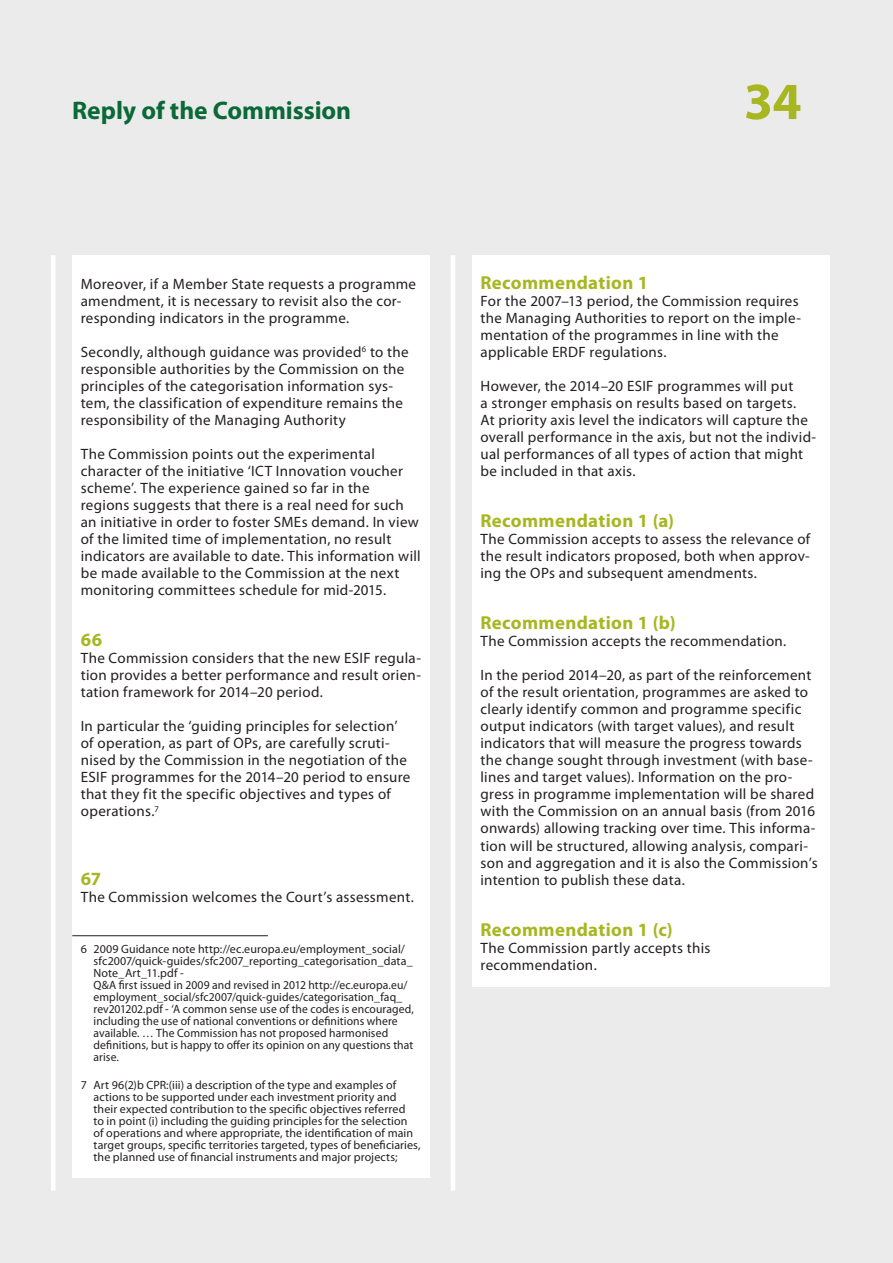
<style>
.page{position:relative;width:893px;height:1263px;background:#ebebeb}
.page>*{position:absolute;margin:0;border:0;box-sizing:border-box;transform-origin:0 0}
.t1{font:700 52.5px "Myriad Pro";color:#a7b621}
.t2{font:700 25.5px "Myriad Pro";letter-spacing:-.005em;color:#0b6938}
.K_03_-_REP_CHIFFRE{font:700 18.75px "Myriad Pro";letter-spacing:.02em;color:#a7b621}
.K_04_-_REP_TEXTE_COU{font:15px/17px "Myriad Pro";letter-spacing:.02em;color:#231f20}
.K_06_-_REP_FOOTNOTES{font:12px/12px "Myriad Pro";letter-spacing:.01em;color:#231f20}
</style>
<div class="page">
<div style="left:51px;top:255px;width:5px;height:936px;background:#fff"></div>
<hr style="left:451px;top:255px;width:4px;height:936px;background:#fff">
<div style="left:472px;top:255px;width:357px;height:731px;background:#fff"></div>
<div style="left:72px;top:255px;width:357px;height:923px;background:#fff"></div>
<hr style="left:72px;top:935px;width:196px;height:1px;background:#231f20">
<h2 class="t2" style="left:72px;top:94px;width:280px">Reply of the Commission</h2>
<h1 class="t1" style="left:744px;top:67px;width:59px">34</h1>
<p class="K_04_-_REP_TEXTE_COU" style="left:81px;top:275px;width:337px">Moreover, if a Member State requests a programme amendment, it is necessary to revisit also the cor‑ responding indicators in the programme.</p>
<p class="K_04_-_REP_TEXTE_COU" style="left:81px;top:343px;width:329px">Secondly, although guidance was provided<sup>6</sup> to the responsible authorities by the Commission on the principles of the categorisation information sys‑ tem, the classification of expenditure remains the responsibility of the Managing Authority</p>
<p class="K_04_-_REP_TEXTE_COU" style="left:81px;top:445px;width:341px">The Commission points out the experimental character of the initiative ‘ICT Innovation voucher scheme’. The experience gained so far in the regions suggests that there is a real need for such an initiative in order to foster SMEs demand. In view of the limited time of implementation, no result indicators are available to date. This information will be made available to the Commission at the next monitoring committees schedule for mid-2015.</p>
<p class="K_03_-_REP_CHIFFRE" style="left:81px;top:628px;width:23px">66</p>
<p class="K_04_-_REP_TEXTE_COU" style="left:81px;top:650px;width:342px;text-align:justify">The Commission considers that the new ESIF regula‑ tion provides a better performance and result orien‑ tation framework for 2014–20 period.</p>
<p class="K_04_-_REP_TEXTE_COU" style="left:81px;top:718px;width:331px">In particular the ‘guiding principles for selection’ of operation, as part of OPs, are carefully scruti‑ nised by the Commission in the negotiation of the ESIF programmes for the 2014–20 period to ensure that they fit the specific objectives and types of operations.<sup>7</sup></p>
<p class="K_03_-_REP_CHIFFRE" style="left:81px;top:866px;width:22px">67</p>
<p class="K_04_-_REP_TEXTE_COU" style="left:81px;top:888px;width:334px">The Commission welcomes the Court’s assessment.</p>
<p class="K_06_-_REP_FOOTNOTES" style="left:94px;top:942px;width:321px;text-indent:-13px">6 2009 Guidance note http://ec.europa.eu/employment_social/ sfc2007/quick‑guides/sfc2007_reporting_categorisation_data_<br>Note_Art_11.pdf -</p>
<p class="K_06_-_REP_FOOTNOTES" style="left:94px;top:978px;width:322px">Q&amp;A first issued in 2009 and revised in 2012 http://ec.europa.eu/ employment_social/sfc2007/quick‑guides/categorisation_faq_ rev201202.pdf - ‘A common sense use of the codes is encouraged, including the use of national conventions or definitions where available. … The Commission has not proposed harmonised definitions, but is happy to offer its opinion on any questions that arise.</p>
<p class="K_06_-_REP_FOOTNOTES" style="left:94px;top:1078px;width:329px;text-indent:-13px">7 Art 96(2)b CPR:(iii) a description of the type and examples of actions to be supported under each investment priority and their expected contribution to the specific objectives referred<br>to in point (i) including the guiding principles for the selection of operations and where appropriate, the identification of main target groups, specific territories targeted, types of beneficiaries, the planned use of financial instruments and major projects;</p>
<p class="K_03_-_REP_CHIFFRE" style="left:480px;top:271px;width:169px">Recommendation 1</p>
<p class="K_04_-_REP_TEXTE_COU" style="left:480px;top:292px;width:322px">For the 2007–13 period, the Commission requires the Managing Authorities to report on the imple‑ mentation of the programmes in line with the applicable ERDF regulations.</p>
<p class="K_04_-_REP_TEXTE_COU" style="left:480px;top:377px;width:337px">However, the 2014–20 ESIF programmes will put<br>a stronger emphasis on results based on targets.<br>At priority axis level the indicators will capture the overall performance in the axis, but not the individ‑ ual performances of all types of action that might be included in that axis.</p>
<p class="K_03_-_REP_CHIFFRE" style="left:480px;top:509px;width:195px">Recommendation 1 (a)</p>
<p class="K_04_-_REP_TEXTE_COU" style="left:480px;top:531px;width:331px;text-align:justify">The Commission accepts to assess the relevance of the result indicators proposed, both when approv‑ ing the OPs and subsequent amendments.</p>
<p class="K_03_-_REP_CHIFFRE" style="left:480px;top:611px;width:197px">Recommendation 1 (b)</p>
<p class="K_04_-_REP_TEXTE_COU" style="left:480px;top:633px;width:307px">The Commission accepts the recommendation.</p>
<p class="K_04_-_REP_TEXTE_COU" style="left:480px;top:667px;width:339px">In the period 2014–20, as part of the reinforcement of the result orientation, programmes are asked to clearly identify common and programme specific output indicators (with target values), and result indicators that will measure the progress towards the change sought through investment (with base‑ lines and target values). Information on the pro‑ gress in programme implementation will be shared with the Commission on an annual basis (from 2016 onwards) allowing tracking over time. This informa‑ tion will be structured, allowing analysis, compari‑ son and aggregation and it is also the Commission’s intention to publish these data.</p>
<p class="K_03_-_REP_CHIFFRE" style="left:480px;top:917px;width:194px">Recommendation 1 (c)</p>
<p class="K_04_-_REP_TEXTE_COU" style="left:480px;top:939px;width:231px">The Commission partly accepts this recommendation.</p>
</div>
